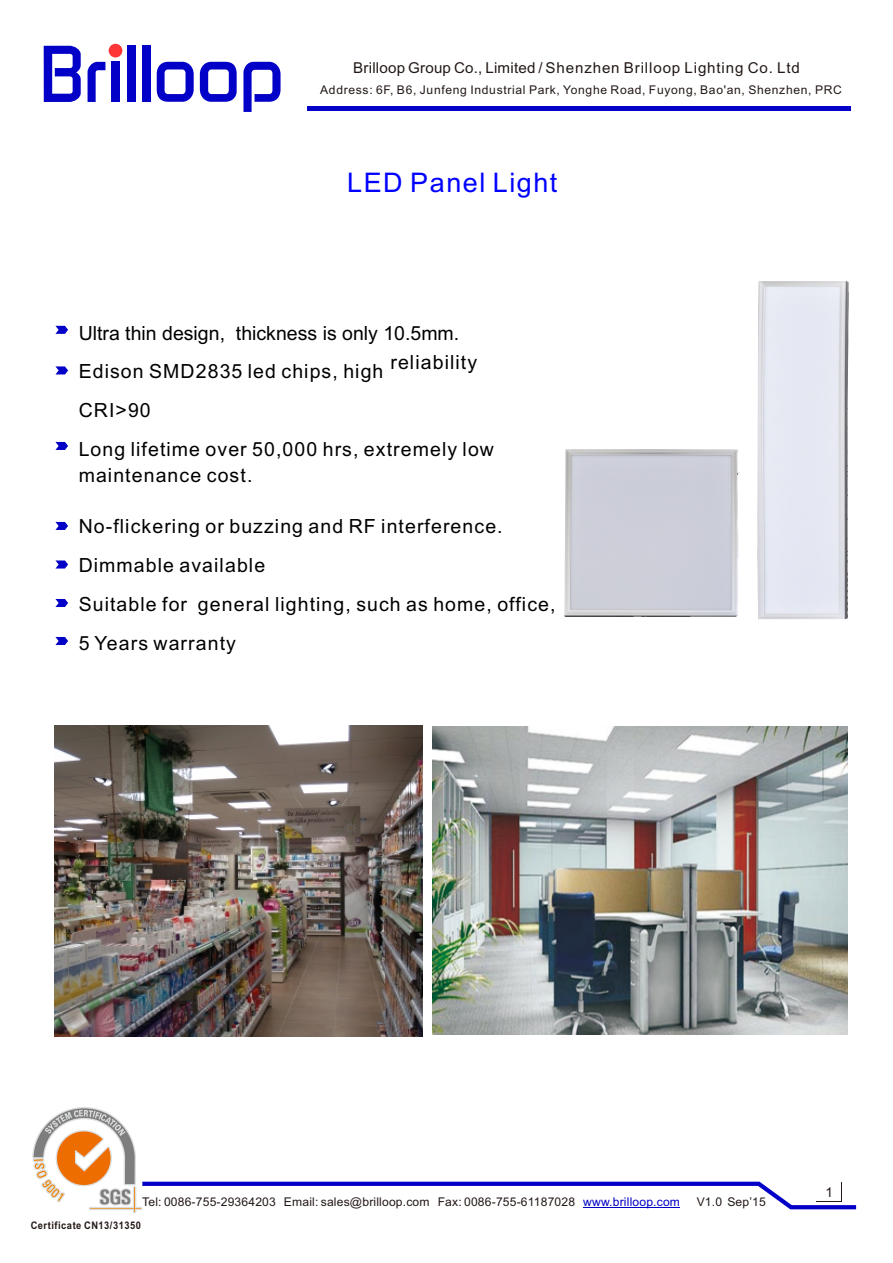
<style>
.page{position:relative;width:893px;height:1263px;background:#fff}
.page>*{position:absolute;margin:0;border:0;box-sizing:border-box;transform-origin:0 0}
.t1{font:27px "Arial";letter-spacing:.055em;color:#00f}
.t2{font:19.5px/38.7px "Arial";letter-spacing:.055em;color:#000}
.t3{font:19.5px/29px "Arial";color:#000}
.t4{font:15px "Arial";letter-spacing:.055em;color:#231916}
.t5{font:13.5px "Arial";color:#231916}
.t6{font:12px "Arial";letter-spacing:.015em;color:#231916}
.t7{font:12px "Arial";letter-spacing:.055em;color:#231916}
.t8{font:700 10.5px "Arial";letter-spacing:.055em;color:#231916;scale:.89 1}
.s1{color:#0000c4}
</style>
<div class="page">
<div style="left:307px;top:106px;width:543px;height:5px;background:#0300c7"></div>
<svg style="left:157px;top:62px;width:37px;height:40px"></svg>
<svg style="left:200px;top:62px;width:37px;height:40px"></svg>
<svg style="left:243px;top:62px;width:38px;height:50px"></svg>
<div style="left:127px;top:46px;width:8px;height:56px;background:#0300c7"></div>
<div style="left:142px;top:46px;width:8px;height:56px;background:#0300c7"></div>
<div style="left:111px;top:62px;width:9px;height:40px;background:#0300c7"></div>
<svg style="left:88px;top:62px;width:17px;height:40px"></svg>
<div style="left:109px;top:44px;width:13px;height:13px;background:#ff3636;border-radius:50%"></div>
<svg style="left:44px;top:46px;width:37px;height:56px"></svg>
<img style="left:564px;top:449px;width:176px;height:168px">
<img style="left:757px;top:281px;width:92px;height:338px">
<svg style="left:55px;top:326px;width:13px;height:8px"></svg>
<svg style="left:55px;top:366px;width:13px;height:8px"></svg>
<svg style="left:55px;top:522px;width:13px;height:8px"></svg>
<svg style="left:55px;top:560px;width:13px;height:8px"></svg>
<svg style="left:55px;top:599px;width:13px;height:8px"></svg>
<img style="left:55px;top:725px;width:367px;height:311px">
<img style="left:433px;top:727px;width:415px;height:308px">
<svg style="left:55px;top:637px;width:13px;height:8px"></svg>
<svg style="left:55px;top:442px;width:13px;height:8px"></svg>
<svg style="left:32px;top:1107px;width:825px;height:107px"></svg>
<p class="t4" style="left:353px;top:62px;width:448px">Brilloop Group Co., Limited/ Shenzhen Brilloop Lighting Co. Ltd</p>
<p class="t7" style="left:320px;top:86px;width:523px">Address: 6F, B6, Junfeng Industrial Park, Yonghe Road, Fuyong, Bao'an, Shenzhen, PRC</p>
<h1 class="t1" style="left:347px;top:173px;width:212px">LED Panel Light</h1>
<p class="t3" style="left:390px;top:320px;width:88px;text-indent:-312px">Ultra thin design, thickness is only 10.5mm. reliability</p>
<p class="t2" style="left:79px;top:354px;width:417px">Edison SMD2835 led chips, high<br>CRI&gt;90<br>Long lifetime over 50,000 hrs, extremely low</p>
<p class="t2" style="left:79px;top:458px;width:175px">maintenance cost.</p>
<p class="t2" style="left:79px;top:509px;width:478px">No-flickering or buzzing and RF interference.<br>Dimmable available<br>Suitable for general lighting, such as home, office, 5 Years warranty</p>
<p class="t6" style="left:142px;top:1197px;width:539px">Tel: 0086-755-29364203 Email: sales@brilloop.com Fax: 0086-755-61187028 <span class="s1">www.brilloop.com</span></p>
<p class="t6" style="left:697px;top:1197px;width:71px">V1.0 Sep’15</p>
<p class="t8" style="left:31px;top:1221px;width:126px">Certificate CN13/31350</p>
<p class="t5" style="left:826px;top:1187px;width:9px">1</p>
</div>
